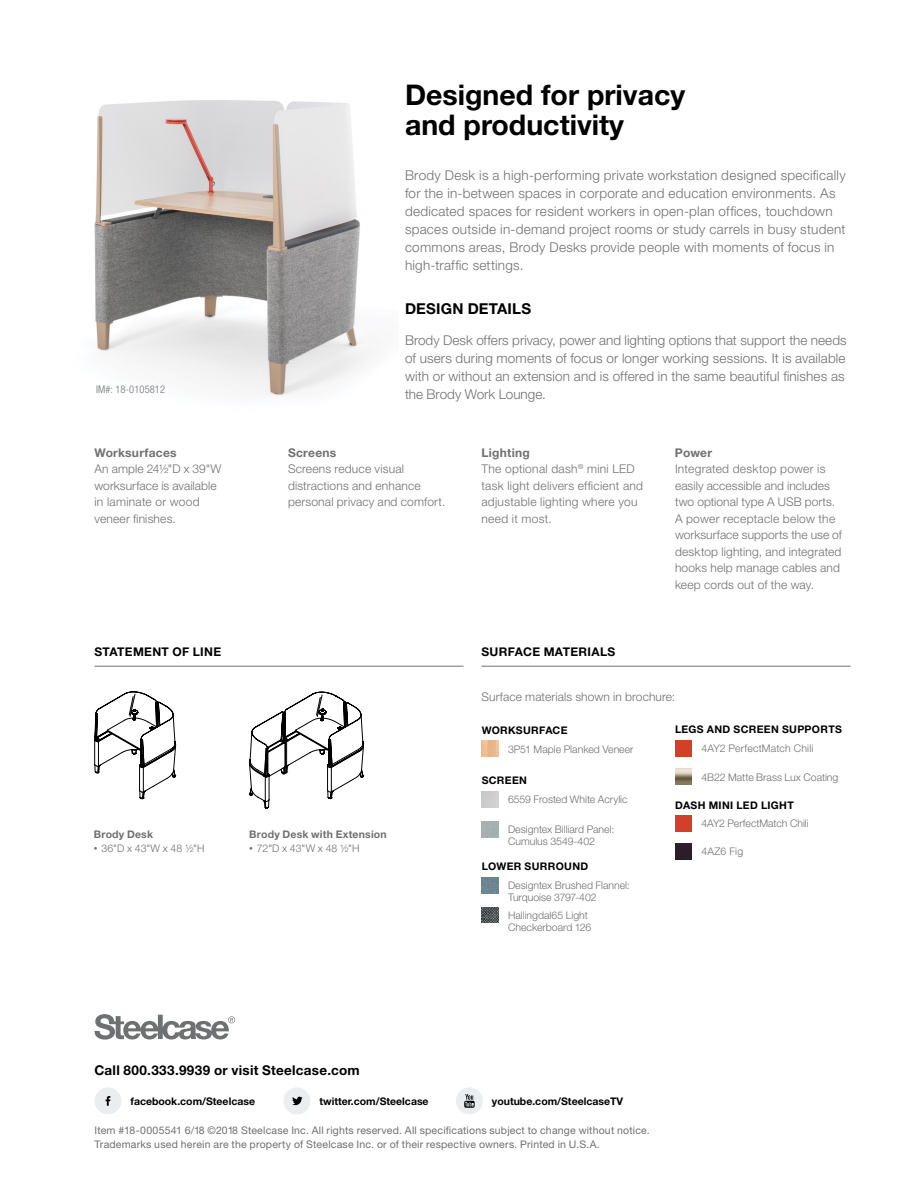
<style>
.page{position:relative;width:918px;height:1188px;background:#fff}
.page>*{position:absolute;margin:0;border:0;box-sizing:border-box;transform-origin:0 0}
.t1{font:700 28.5px/30px "Helvetica Neue LT Pro";color:#000}
.t2{font:700 15px "Helvetica Neue LT Pro";letter-spacing:.015em;color:#000}
.t3{font:300 13.5px/18px "Helvetica Neue LT Pro";letter-spacing:.015em;color:#6e7171}
.t4{font:700 13.5px "Helvetica Neue LT Pro";letter-spacing:.02em;color:#000}
.t5{font:300 12px/16.5px "Helvetica Neue LT Pro";letter-spacing:.015em;color:#6e7171}
.t6{font:700 12px "Helvetica Neue LT Pro";letter-spacing:.03em;color:#000}
.t7{font:700 12px "Helvetica Neue LT Pro";letter-spacing:.02em;color:#6e7171}
.t8{font:300 10.5px/12px "Helvetica Neue LT Pro";color:#6e7171}
.t9{font:10.5px/13.5px "Helvetica Neue LT Pro";letter-spacing:.02em;color:#6e7171}
.t10{font:700 10.5px "Helvetica Neue LT Pro";letter-spacing:.005em;color:#000}
.t11{font:700 10.5px "Helvetica Neue LT Pro";letter-spacing:.035em;color:#000}
.t12{font:700 10.5px "Helvetica Neue LT Pro";letter-spacing:.015em;color:#6e7171}
.t13{font:300 condensed 10.5px "Helvetica Neue LT Pro";letter-spacing:.01em;color:#6e7171}
.t14{font:700 10.5px "Helvetica Neue LT Pro";letter-spacing:.03em;color:#000}
.s1{font-weight:700}
.s2{font-size:7.5px}
</style>
<div class="page">
<div style="left:94px;top:1087px;width:28px;height:27px;background:#eaeef0;border-radius:50%"></div>
<svg style="left:106px;top:1096px;width:4px;height:10px"></svg>
<div style="left:283px;top:1087px;width:27px;height:27px;background:#eaeef0;border-radius:50%"></div>
<svg style="left:292px;top:1097px;width:11px;height:8px"></svg>
<div style="left:456px;top:1087px;width:27px;height:27px;background:#eaeef0;border-radius:50%"></div>
<svg style="left:464px;top:1094px;width:11px;height:14px"></svg>
<svg style="left:94px;top:1014px;width:141px;height:26px"></svg>
<hr style="left:482px;top:666px;width:368px;height:1px;background:#6e7171">
<hr style="left:94px;top:666px;width:370px;height:1px;background:#6e7171">
<img style="left:482px;top:741px;width:16px;height:16px">
<img style="left:482px;top:877px;width:16px;height:16px">
<img style="left:482px;top:907px;width:16px;height:16px">
<img style="left:675px;top:769px;width:17px;height:16px">
<img style="left:675px;top:844px;width:17px;height:16px">
<img style="left:675px;top:741px;width:17px;height:16px">
<img style="left:675px;top:816px;width:17px;height:16px">
<svg style="left:94px;top:691px;width:82px;height:108px"></svg>
<svg style="left:249px;top:692px;width:115px;height:117px"></svg>
<img style="left:94px;top:100px;width:277px;height:296px">
<p class="t13" style="left:96px;top:383px;width:71px">IM#: 18-0105812</p>
<h1 class="t1" style="left:405px;top:79px;width:282px">Designed for privacy and productivity</h1>
<p class="t3" style="left:405px;top:166px;width:442px">Brody Desk is a high-performing private workstation designed specifically for the in-between spaces in corporate and education environments. As dedicated spaces for resident workers in open-plan offices, touchdown spaces outside in-demand project rooms or study carrels in busy student commons areas, Brody Desks provide people with moments of focus in high-traffic settings.</p>
<p class="t2" style="left:405px;top:299px;width:128px">DESIGN DETAILS</p>
<p class="t3" style="left:405px;top:331px;width:443px">Brody Desk offers privacy, power and lighting options that support the needs of users during moments of focus or longer working sessions. It is available with or without an extension and is offered in the same beautiful finishes as the Brody Work Lounge.</p>
<p class="t7" style="left:94px;top:445px;width:84px">Worksurfaces</p>
<p class="t5" style="left:94px;top:460px;width:128px">An ample 241/2"D x 39"W worksurface is available in laminate or wood veneer finishes.</p>
<p class="t7" style="left:288px;top:445px;width:50px">Screens</p>
<p class="t5" style="left:288px;top:460px;width:159px">Screens reduce visual distractions and enhance personal privacy and comfort.</p>
<p class="t5" style="left:481px;top:444px;width:163px"><span class="s1">Lighting<br></span>The optional dash<sup>®</sup> mini LED task light delivers efficient and adjustable lighting where you need it most.</p>
<p class="t7" style="left:675px;top:445px;width:39px">Power</p>
<p class="t5" style="left:675px;top:460px;width:168px">Integrated desktop power is easily accessible and includes two optional type A USB ports.<br>A power receptacle below the worksurface supports the use of desktop lighting, and integrated hooks help manage cables and keep cords out of the way.</p>
<p class="t6" style="left:94px;top:644px;width:128px">STATEMENT OF LINE</p>
<p class="t6" style="left:482px;top:644px;width:135px">SURFACE MATERIALS</p>
<p class="t5" style="left:482px;top:689px;width:195px">Surface materials shown in brochure:</p>
<p class="t14" style="left:482px;top:723px;width:87px">WORKSURFACE</p>
<p class="t8" style="left:508px;top:743px;width:127px">3P51 Maple Planked Veneer</p>
<p class="t11" style="left:675px;top:723px;width:168px">LEGS AND SCREEN SUPPORTS</p>
<p class="t8" style="left:702px;top:742px;width:113px">4AY2 PerfectMatch Chili</p>
<p class="t12" style="left:94px;top:828px;width:61px">Brody Desk</p>
<p class="t8" style="left:94px;top:842px;width:112px"><span class="s2">•</span> 36"D x 43"W x 48 1/2"H</p>
<p class="t12" style="left:249px;top:828px;width:139px">Brody Desk with Extension</p>
<p class="t8" style="left:249px;top:842px;width:112px"><span class="s2">•</span> 72"D x 43"W x 48 1/2"H</p>
<p class="t10" style="left:482px;top:774px;width:47px">SCREEN</p>
<p class="t8" style="left:508px;top:793px;width:121px">6559 Frosted White Acrylic</p>
<p class="t8" style="left:508px;top:823px;width:108px">Designtex Billiard Panel:<br>Cumulus 3549-402</p>
<p class="t8" style="left:702px;top:771px;width:138px">4B22 Matte Brass Lux Coating</p>
<p class="t11" style="left:675px;top:798px;width:120px">DASH MINI LED LIGHT</p>
<p class="t8" style="left:702px;top:818px;width:109px">4AY2 PerfectMatch Chili</p>
<p class="t8" style="left:702px;top:846px;width:43px">4AZ6 Fig</p>
<p class="t11" style="left:482px;top:860px;width:108px">LOWER SURROUND</p>
<p class="t8" style="left:508px;top:879px;width:123px">Designtex Brushed Flannel:<br>Turquoise 3797-402</p>
<p class="t8" style="left:508px;top:909px;width:85px">Hallingdal65 Light<br>Checkerboard 126</p>
<p class="t4" style="left:94px;top:1061px;width:267px">Call 800.333.9939 or visit Steelcase.com</p>
<p class="t10" style="left:131px;top:1094px;width:126px">facebook.com/Steelcase</p>
<p class="t10" style="left:319px;top:1094px;width:111px">twitter.com/Steelcase</p>
<p class="t10" style="left:492px;top:1094px;width:133px">youtube.com/SteelcaseTV</p>
<p class="t9" style="left:94px;top:1123px;width:557px">Item #18-0005541 6/18 ©2018 Steelcase Inc. All rights reserved. All specifications subject to change without notice.<br>Trademarks used herein are the property of Steelcase Inc. or of their respective owners. Printed in U.S.A.</p>
</div>
